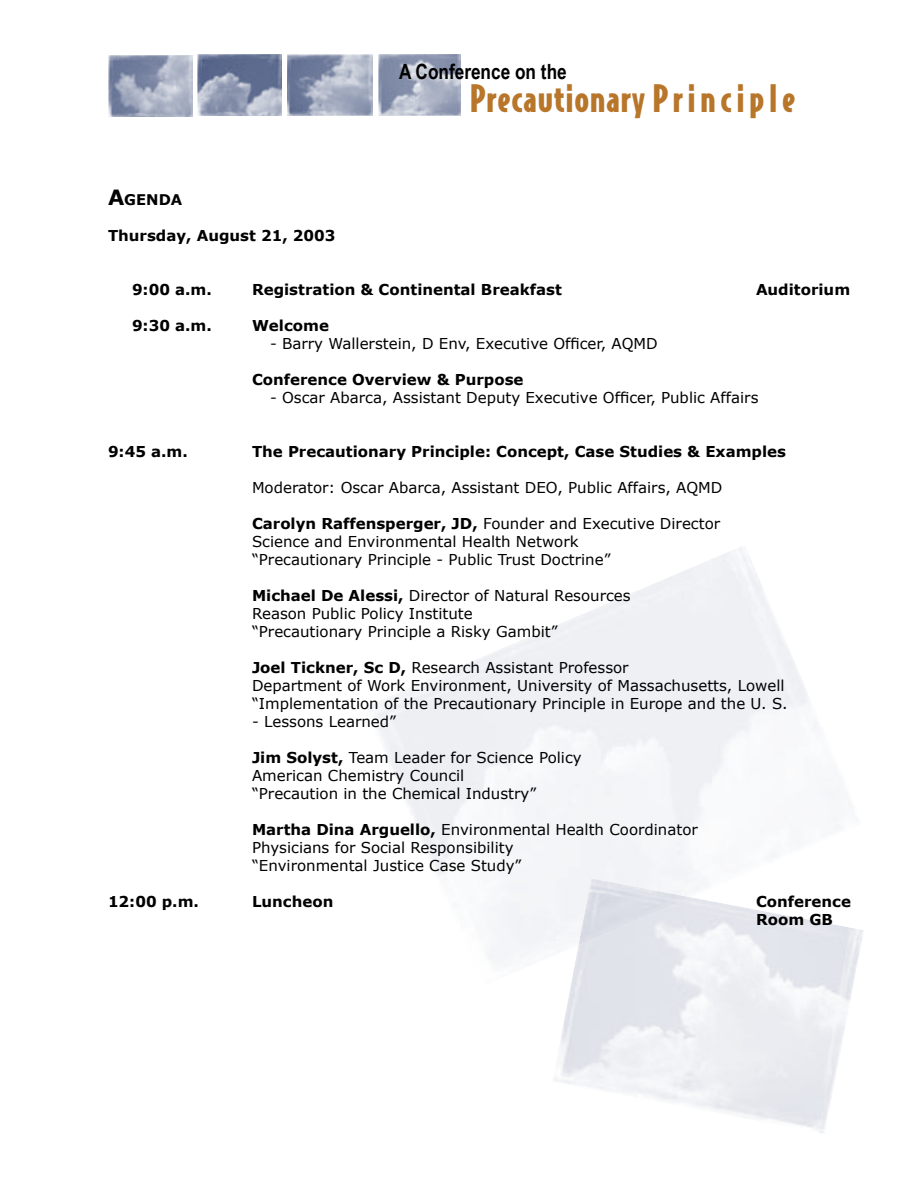
<style>
.page{position:relative;width:918px;height:1188px;background:#fff}
.page>*{position:absolute;margin:0;border:0;box-sizing:border-box;transform-origin:0 0}
.t1{font:900 36px "Bodega Sans";letter-spacing:.025em;color:#b77629}
.t2{font:700 21px "Arial Narrow";color:#010101}
.t3{font:15px/18px "Verdana";color:#010101}
.t4{font:700 15px/18px "Verdana";color:#010101}
.t5{font:700 14.7px "Verdana";color:#010101}
.s1{font-size:21px}
.s2{font-weight:700}
</style>
<div class="page">
<img style="left:578px;top:878px;width:113px;height:67px">
<img style="left:109px;top:55px;width:83px;height:62px">
<img style="left:198px;top:54px;width:84px;height:62px">
<img style="left:288px;top:55px;width:84px;height:60px">
<img style="left:379px;top:54px;width:82px;height:61px">
<h2 class="t2" style="left:399px;top:59px;width:169px">A Conference on the</h2>
<h1 class="t1" style="left:470px;top:74px;width:327px">Precautionary Principle</h1>
<p class="t5" style="left:108px;top:190px;width:76px"><span class="s1">A</span>GENDA</p>
<p class="t4" style="left:108px;top:226px;width:229px">Thursday, August 21, 2003</p>
<p class="t4" style="left:132px;top:280px;width:81px">9:00 a.m.</p>
<p class="t4" style="left:252px;top:280px;width:311px">Registration &amp; Continental Breakfast</p>
<p class="t4" style="left:756px;top:280px;width:96px">Auditorium</p>
<p class="t4" style="left:132px;top:316px;width:81px">9:30 a.m.</p>
<p class="t4" style="left:252px;top:316px;width:78px">Welcome</p>
<p class="t3" style="left:270px;top:334px;width:389px">- Barry Wallerstein, D Env, Executive Officer, AQMD</p>
<p class="t4" style="left:252px;top:370px;width:273px">Conference Overview &amp; Purpose</p>
<p class="t3" style="left:270px;top:388px;width:490px">- Oscar Abarca, Assistant Deputy Executive Officer, Public Affairs</p>
<p class="t4" style="left:108px;top:442px;width:81px">9:45 a.m.</p>
<p class="t4" style="left:252px;top:442px;width:536px">The Precautionary Principle: Concept, Case Studies &amp; Examples</p>
<p class="t3" style="left:252px;top:478px;width:472px">Moderator: Oscar Abarca, Assistant DEO, Public Affairs, AQMD</p>
<p class="t3" style="left:252px;top:514px;width:470px"><span class="s2">Carolyn Raffensperger, JD,</span> Founder and Executive Director<br>Science and Environmental Health Network<br>“Precautionary Principle - Public Trust Doctrine”</p>
<p class="t3" style="left:252px;top:586px;width:380px"><span class="s2">Michael De Alessi,</span> Director of Natural Resources<br>Reason Public Policy Institute<br>“Precautionary Principle a Risky Gambit”</p>
<p class="t3" style="left:252px;top:658px;width:537px"><span class="s2">Joel Tickner, Sc D,</span> Research Assistant Professor<br>Department of Work Environment, University of Massachusetts, Lowell “Implementation of the Precautionary Principle in Europe and the U. S.</p>
<p class="t3" style="left:252px;top:712px;width:146px">- Lessons Learned”</p>
<p class="t3" style="left:252px;top:748px;width:331px"><span class="s2">Jim Solyst,</span> Team Leader for Science Policy<br>American Chemistry Council<br>“Precaution in the Chemical Industry”</p>
<p class="t3" style="left:252px;top:820px;width:447px"><span class="s2">Martha Dina Arguello,</span> Environmental Health Coordinator<br>Physicians for Social Responsibility<br>“Environmental Justice Case Study”</p>
<p class="t4" style="left:108px;top:892px;width:93px">12:00 p.m.</p>
<p class="t4" style="left:252px;top:892px;width:83px">Luncheon</p>
<p class="t4" style="left:756px;top:892px;width:97px">Conference<br>Room GB</p>
</div>
